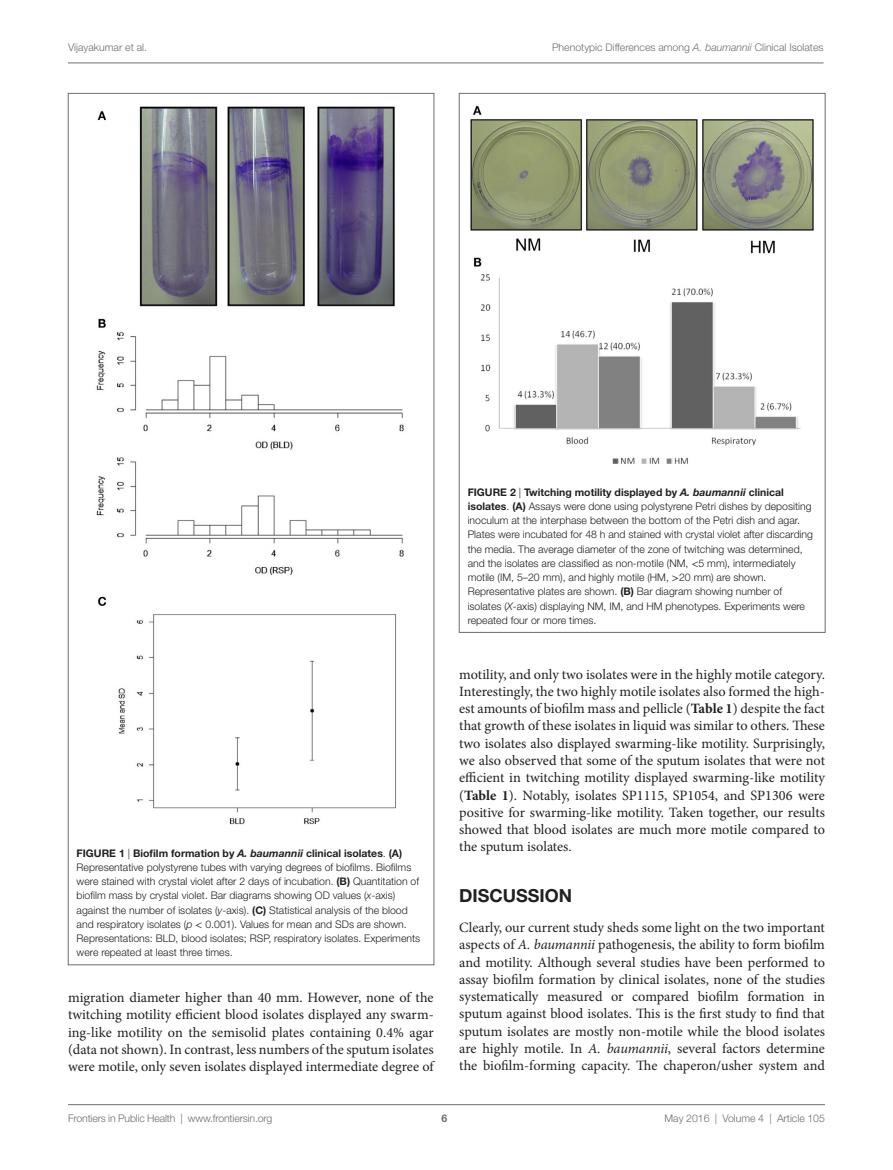
<style>
.page{position:relative;width:893px;height:1170px;background:#fff}
.page>*{position:absolute;margin:0;border:0;box-sizing:border-box;transform-origin:0 0}
.t1{font:700 18px "Helvetica Neue LT Std";color:#231f20}
.t2{font:14.25px/17.2px "Minion Pro";letter-spacing:-.005em;color:#231f20;text-align:justify}
.t3{font:300 10.5px/14.2px "Helvetica Neue LT Std";color:#231f20}
.t4{font:300 10.5px "Helvetica Neue LT Std";color:#6c6d70}
.t5{font:700 10.5px "Helvetica Neue LT Std";color:#6c6d70}
.s1{font-style:italic}
.s2{font-weight:700}
.s3{font-weight:700;font-style:italic}
.s4{font-family:"STIX General";font-weight:400}
</style>
<div class="page">
<img style="left:470px;top:105px;width:344px;height:359px">
<img style="left:96px;top:106px;width:308px;height:719px">
<hr style="left:68px;top:63px;width:756px;height:1px;background:#6c6d70">
<hr style="left:68px;top:1104px;width:757px;height:1px;background:#6c6d70">
<p class="t4" style="left:68px;top:41px;width:81px">Vijayakumar et al.</p>
<p class="t4" style="left:552px;top:41px;width:273px">Phenotypic Differences among <span class="s1">A. baumannii</span> Clinical Isolates</p>
<p class="t3" style="left:77px;top:845px;width:345px"><span class="s2">FIG URE 1</span> | <span class="s2">Biofilm formation by</span> <span class="s3">A. baumannii</span> <span class="s2">clinical isolates</span>. <span class="s2">(A)<br></span>Representative polystyrene tubes with varying degrees of biofilms. Biofilms were stained with crystal violet after 2 days of incubation. <span class="s2">(B)</span> Quantitation of biofilm mass by crystal violet. Bar diagrams showing OD values (<span class="s1">x</span>-axis) against the number of isolates (<span class="s1">y</span>-axis). <span class="s2">(C)</span> Statistical analysis of the blood and respiratory isolates (<span class="s1">p</span> <span class="s4">&lt;</span> 0.001). Values for mean and SDs are shown.<br>Representations: BLD, blood isolates; RSP, respiratory isolates. Experiments were repeated at least three times.</p>
<p class="t2" style="left:68px;top:988px;width:367px">migration diameter higher than 40 mm. However, none of the twitching motility efficient blood isolates displayed any swarm&shy;ing-like motility on the semisolid plates containing 0.4% agar (data not shown). In contrast, less numbers of the sputum isolates were motile, only seven isolates displayed intermediate degree of</p>
<p class="t3" style="left:468px;top:484px;width:347px"><span class="s2">FIG URE 2</span> | <span class="s2">Twitching motility displayed by</span> <span class="s3">A. baumannii</span> <span class="s2">clinical isolates</span>. <span class="s2">(A)</span> Assays were done using polystyrene Petri dishes by depositing inoculum at the interphase between the bottom of the Petri dish and agar.<br>Plates were incubated for 48 h and stained with crystal violet after discarding the media. The average diameter of the zone of twitching was determined, and the isolates are classified as non-motile (NM, <span class="s4">&lt;</span>5 mm), intermediately motile (IM, 5–20 mm), and highly motile (HM, <span class="s4">&gt;</span>20 mm) are shown.<br>Representative plates are shown. <span class="s2">(B)</span> Bar diagram showing number of isolates (<span class="s1">X</span>-axis) displaying NM, IM, and HM phenotypes. Experiments were repeated four or more times.</p>
<p class="t2" style="left:459px;top:665px;width:367px">motility, and only two isolates were in the highly motile category.<br>Interestingly, the two highly motile isolates also formed the high&shy;est amounts of biofilm mass and pellicle (<span class="s2">Table 1</span>) despite the fact that growth of these isolates in liquid was similar to others. These two isolates also displayed swarming-like motility. Surprisingly, we also observed that some of the sputum isolates that were not efficient in twitching motility displayed swarming-like motility (<span class="s2">Table 1</span>). Notably, isolates SP1115, SP1054, and SP1306 were positive for swarming-like motility. Taken together, our results showed that blood isolates are much more motile compared to the sputum isolates.</p>
<p class="t1" style="left:459px;top:884px;width:112px">DISCUSSION</p>
<p class="t2" style="left:459px;top:918px;width:367px">Clearly, our current study sheds some light on the two important aspects of <span class="s1">A. baumannii</span> pathogenesis, the ability to form biofilm and motility. Although several studies have been performed to assay biofilm formation by clinical isolates, none of the studies systematically measured or compared biofilm formation in sputum against blood isolates. This is the first study to find that sputum isolates are mostly non-motile while the blood isolates are highly motile. In <span class="s1">A. baumannii</span>, several factors determine the biofilm-forming capacity. The chaperon/usher system and</p>
<p class="t4" style="left:68px;top:1111px;width:206px">Frontiers in Public Health | www.frontiersin.org</p>
<p class="t4" style="left:664px;top:1111px;width:162px">May 2016 | Volume 4 | Article 105</p>
<p class="t5" style="left:441px;top:1111px;width:7px">6</p>
</div>
